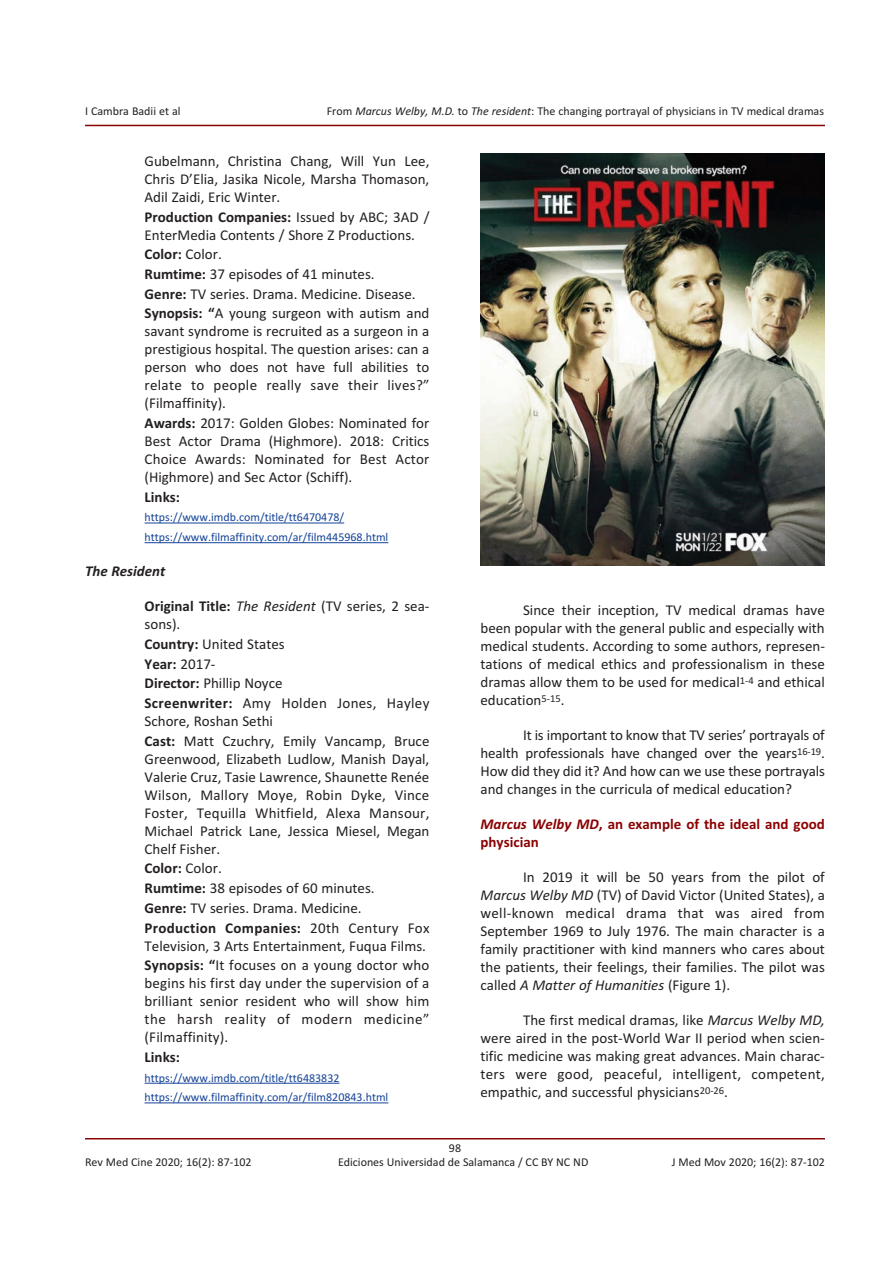
<style>
.page{position:relative;width:893px;height:1263px;background:#fff}
.page>*{position:absolute;margin:0;border:0;box-sizing:border-box;transform-origin:0 0}
.t1{font:15px/18px "Calibri";color:#231f20;text-align:justify}
.t2{font:700 15px/18px "Calibri";color:#8b0202}
.t3{font:700 15px "Calibri";color:#231f20}
.t4{font:italic 700 15px "Calibri";color:#231f20}
.t5{font:12px "Calibri";color:#231f20}
.t6{font:12px/19.6px "Calibri";color:#154398}
.s1{font-style:italic}
.s2{font-weight:700}
</style>
<div class="page">
<hr style="left:145px;top:523px;width:199px;height:1px;background:#154398">
<hr style="left:145px;top:542px;width:243px;height:1px;background:#154398">
<hr style="left:145px;top:1083px;width:195px;height:1px;background:#154398">
<hr style="left:145px;top:1102px;width:243px;height:1px;background:#154398">
<hr style="left:85px;top:1138px;width:740px;height:1px;background:#8b0202">
<hr style="left:85px;top:125px;width:740px;height:1px;background:#8b0202">
<img style="left:480px;top:153px;width:345px;height:413px">
<p class="t5" style="left:85px;top:104px;width:97px">I Cambra Badii et al</p>
<p class="t5" style="left:327px;top:104px;width:499px">From <span class="s1">Marcus Welby, M.D.</span> to <span class="s1">The resident</span>: The changing portrayal of physicians in TV medical dramas</p>
<p class="t1" style="left:145px;top:152px;width:286px">Gubelmann, Christina Chang, Will Yun Lee, Chris D’Elia, Jasika Nicole, Marsha Thomason, Adil Zaidi, Eric Winter.</p>
<p class="t1" style="left:145px;top:207px;width:286px"><span class="s2">Production Companies:</span> Issued by ABC; 3AD /<br>EnterMedia Contents / Shore Z Productions.</p>
<p class="t1" style="left:145px;top:244px;width:286px;line-height:19.6px;text-align:left"><span class="s2">Color:</span> Color.<br><span class="s2">Rumtime:</span> 37 episodes of 41 minutes.<br><span class="s2">Genre:</span> TV series. Drama. Medicine. Disease.<br><span class="s2">Synopsis: “</span>A young surgeon with autism and</p>
<p class="t1" style="left:145px;top:322px;width:286px">savant syndrome is recruited as a surgeon in a prestigious hospital. The question arises: can a person who does not have full abilities to relate to people really save their lives?” (Filmaffinity).</p>
<p class="t1" style="left:145px;top:414px;width:286px"><span class="s2">Awards:</span> 2017: Golden Globes: Nominated for Best Actor Drama (Highmore). 2018: Critics Choice Awards: Nominated for Best Actor (Highmore) and Sec Actor (Schiff).</p>
<p class="t3" style="left:145px;top:488px;width:37px">Links:</p>
<p class="t6" style="left:145px;top:507px;width:245px">https://www.imdb.com/title/tt6470478/ https://www.filmaffinity.com/ar/film445968.html</p>
<p class="t4" style="left:85px;top:562px;width:82px">The Resident</p>
<p class="t1" style="left:145px;top:597px;width:286px"><span class="s2">Original Title:</span> <span class="s1">The Resident</span> (TV series, 2 sea&shy;sons).</p>
<p class="t1" style="left:145px;top:634px;width:286px;line-height:19.6px;text-align:left"><span class="s2">Country:</span> United States<br><span class="s2">Year:</span> 2017-<br><span class="s2">Director:</span> Phillip Noyce<br><span class="s2">Screenwriter:</span> Amy Holden Jones, Hayley</p>
<p class="t1" style="left:145px;top:711px;width:286px;line-height:19.6px">Schore, Roshan Sethi<br><span class="s2">Cast:</span> Matt Czuchry, Emily Vancamp, Bruce</p>
<p class="t1" style="left:145px;top:749px;width:286px">Greenwood, Elizabeth Ludlow, Manish Dayal, Valerie Cruz, Tasie Lawrence, Shaunette Renée Wilson, Mallory Moye, Robin Dyke, Vince Foster, Tequilla Whitfield, Alexa Mansour, Michael Patrick Lane, Jessica Miesel, Megan Chelf Fisher.</p>
<p class="t1" style="left:145px;top:858px;width:286px;line-height:19.6px;text-align:left"><span class="s2">Color:</span> Color.<br><span class="s2">Rumtime:</span> 38 episodes of 60 minutes.<br><span class="s2">Genre:</span> TV series. Drama. Medicine.<br><span class="s2">Production Companies:</span> 20th Century Fox</p>
<p class="t1" style="left:145px;top:935px;width:286px;line-height:19.6px">Television, 3 Arts Entertainment, Fuqua Films.<br><span class="s2">Synopsis: “</span>It focuses on a young doctor who</p>
<p class="t1" style="left:145px;top:974px;width:286px">begins his first day under the supervision of a brilliant senior resident who will show him the harsh reality of modern medicine” (Filmaffinity).</p>
<p class="t3" style="left:145px;top:1048px;width:37px">Links:</p>
<p class="t6" style="left:145px;top:1068px;width:245px">https://www.imdb.com/title/tt6483832 https://www.filmaffinity.com/ar/film820843.html</p>
<p class="t5" style="left:449px;top:1141px;width:14px">98</p>
<p class="t1" style="left:480px;top:601px;width:346px;text-indent:43px">Since their inception, TV medical dramas have been popular with the general public and especially with medical students. According to some authors, represen&shy;tations of medical ethics and professionalism in these dramas allow them to be used for medical<sup>1-4</sup> and ethical education<sup>5-15</sup>.</p>
<p class="t1" style="left:480px;top:726px;width:346px;text-indent:43px">It is important to know that TV series’ portrayals of health professionals have changed over the years<sup>16-19</sup>.<br>How did they did it? And how can we use these portrayals and changes in the curricula of medical education?</p>
<p class="t2" style="left:480px;top:815px;width:346px"><span class="s1">Marcus Welby MD</span>, an example of the ideal and good physician</p>
<p class="t1" style="left:480px;top:868px;width:346px;text-indent:43px">In 2019 it will be 50 years from the pilot of <span class="s1">Marcus Welby MD</span> (TV) of David Victor (United States), a well-known medical drama that was aired from September 1969 to July 1976. The main character is a family practitioner with kind manners who cares about the patients, their feelings, their families. The pilot was called <span class="s1">A Matter of Humanities</span> (Figure 1).</p>
<p class="t1" style="left:480px;top:1011px;width:346px;text-indent:43px">The first medical dramas, like <span class="s1">Marcus Welby MD, </span>were aired in the post-World War II period when scien&shy;tific medicine was making great advances. Main charac&shy;ters were good, peaceful, intelligent, competent, empathic, and successful physicians<sup>20-26</sup>.</p>
<p class="t5" style="left:85px;top:1155px;width:168px">Rev Med Cine 2020; 16(2): 87-102</p>
<p class="t5" style="left:338px;top:1155px;width:252px">Ediciones Universidad de Salamanca / CC BY NC ND</p>
<p class="t5" style="left:672px;top:1155px;width:155px">J Med Mov 2020; 16(2): 87-102</p>
</div>
